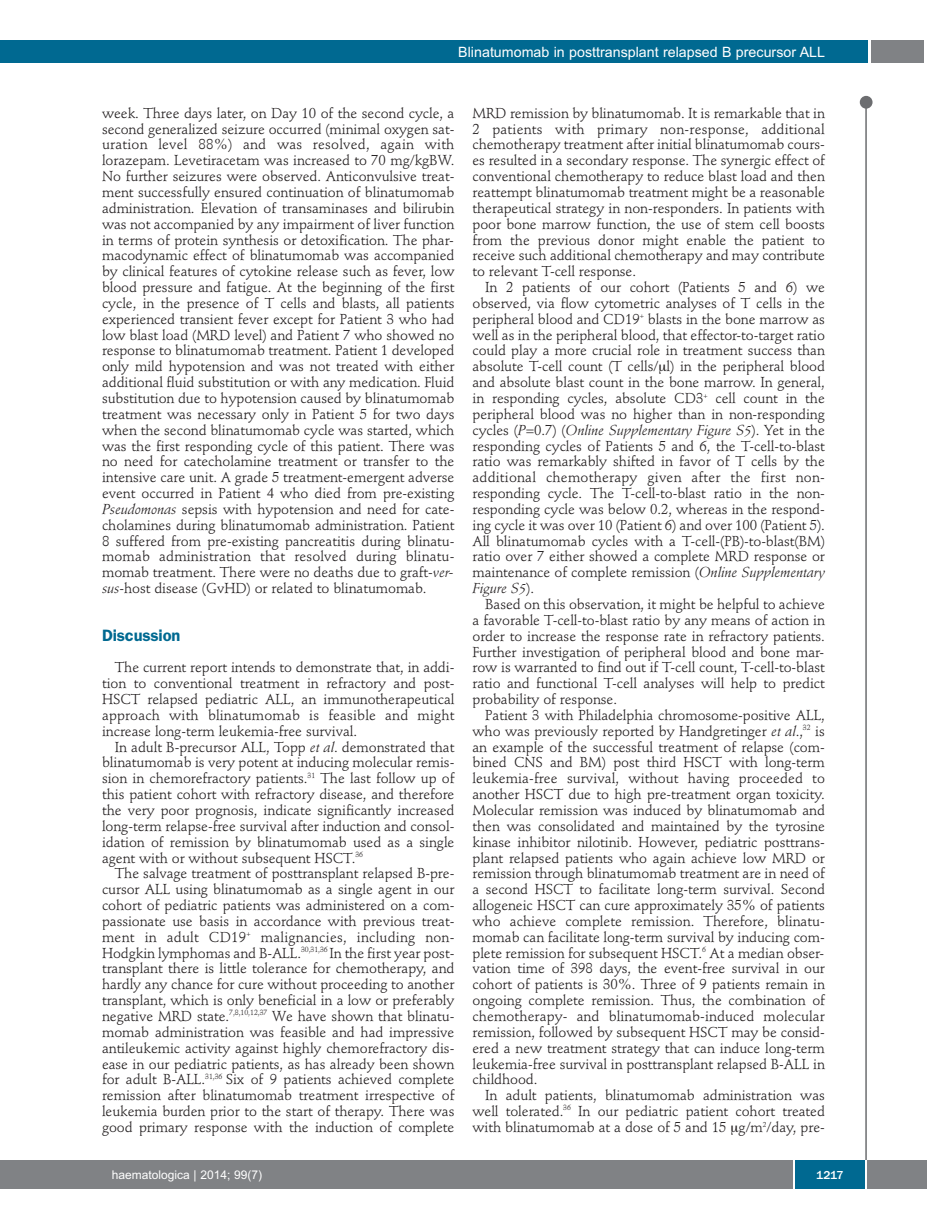
<style>
.page{position:relative;width:927px;height:1225px;background:#fff}
.page>*{position:absolute;margin:0;border:0;box-sizing:border-box;transform-origin:0 0}
.t1{font:600 16.5px "Franklin Gothic";letter-spacing:-.01em;color:#006991}
.t2{font:14.25px/15.9px "Stempel Schneidler";letter-spacing:-.005em;color:#231f20;text-align:justify}
.t3{font:14.25px "Arial";color:#fff}
.t4{font:12px "Arial";color:#fff}
.t5{font:500 12px "Franklin Gothic";color:#fff}
.s1{font-style:italic}
</style>
<div class="page">
<div style="left:860px;top:96px;width:12px;height:13px;background:#6c6d70;border-radius:50%"></div>
<hr style="left:865px;top:98px;width:2px;height:1062px;background:#6c6d70">
<div style="left:871px;top:40px;width:52px;height:22px;background:#808285"></div>
<div style="left:18px;top:40px;width:849px;height:22px;background:#006991"></div>
<div style="left:17px;top:1160px;width:910px;height:28px;background:#808285"></div>
<div style="left:795px;top:1160px;width:70px;height:28px;background:#006991"></div>
<hr style="left:793px;top:1160px;width:2px;height:28px;background:#fff">
<hr style="left:865px;top:1160px;width:2px;height:28px;background:#fff">
<div style="left:0;top:40px;width:19px;height:22px;background:#006991"></div>
<div style="left:0;top:1160px;width:18px;height:28px;background:#808285"></div>
<p class="t3" style="left:458px;top:44px;width:368px">Blinatumomab in posttransplant relapsed B precursor ALL</p>
<p class="t2" style="left:102px;top:106px;width:354px">week. Three days later, on Day 10 of the second cycle, a second generalized seizure occurred (minimal oxygen sat&shy;uration level 88%) and was resolved, again with lorazepam. Levetiracetam was increased to 70 mg/kgBW.<br>No further seizures were observed. Anticonvulsive treat&shy;ment successfully ensured continuation of blinatumomab administration. Elevation of transaminases and bilirubin was not accompanied by any impairment of liver function in terms of protein synthesis or detoxification. The phar&shy;macodynamic effect of blinatumomab was accompanied by clinical features of cytokine release such as fever, low blood pressure and fatigue. At the beginning of the first cycle, in the presence of T cells and blasts, all patients experienced transient fever except for Patient 3 who had low blast load (MRD level) and Patient 7 who showed no response to blinatumomab treatment. Patient 1 developed only mild hypotension and was not treated with either additional fluid substitution or with any medication. Fluid substitution due to hypotension caused by blinatumomab treatment was necessary only in Patient 5 for two days when the second blinatumomab cycle was started, which was the first responding cycle of this patient. There was no need for catecholamine treatment or transfer to the intensive care unit. A grade 5 treatment-emergent adverse event occurred in Patient 4 who died from pre-existing <span class="s1">Pseudomonas</span> sepsis with hypotension and need for cate&shy;cholamines during blinatumomab administration. Patient 8 suffered from pre-existing pancreatitis during blinatu&shy;momab administration that resolved during blinatu&shy;momab treatment. There were no deaths due to graft-<span class="s1">ver&shy;sus</span>-host disease (GvHD) or related to blinatumomab.</p>
<p class="t1" style="left:102px;top:629px;width:80px">Discussion</p>
<p class="t2" style="left:102px;top:661px;width:354px;text-indent:13px">The current report intends to demonstrate that, in addi&shy;tion to conventional treatment in refractory and post-HSCT relapsed pediatric ALL, an immunotherapeutical approach with blinatumomab is feasible and might increase long-term leukemia-free survival.</p>
<p class="t2" style="left:102px;top:740px;width:354px;text-indent:13px">In adult B-precursor ALL, Topp <span class="s1">et al</span>. demonstrated that blinatumomab is very potent at inducing molecular remis&shy;sion in chemorefractory patients.<sup>31</sup> The last follow up of this patient cohort with refractory disease, and therefore the very poor prognosis, indicate significantly increased long-term relapse-free survival after induction and consol&shy;idation of remission by blinatumomab used as a single agent with or without subsequent HSCT.<sup>36</sup></p>
<p class="t2" style="left:102px;top:867px;width:354px;text-indent:13px">The salvage treatment of posttransplant relapsed B-pre&shy;cursor ALL using blinatumomab as a single agent in our cohort of pediatric patients was administered on a com&shy;passionate use basis in accordance with previous treat&shy;ment in adult CD19<sup>+</sup> malignancies, including non-Hodgkin lymphomas and B-ALL.<sup>30,31,36</sup> In the first year post&shy;transplant there is little tolerance for chemotherapy, and hardly any chance for cure without proceeding to another transplant, which is only beneficial in a low or preferably negative MRD state.<sup>7,8,10,12,37</sup> We have shown that blinatu&shy;momab administration was feasible and had impressive antileukemic activity against highly chemorefractory dis&shy;ease in our pediatric patients, as has already been shown for adult B-ALL.<sup>31,36</sup> Six of 9 patients achieved complete remission after blinatumomab treatment irrespective of leukemia burden prior to the start of therapy. There was good primary response with the induction of complete</p>
<p class="t2" style="left:472px;top:106px;width:354px">MRD remission by blinatumomab. It is remarkable that in 2 patients with primary non-response, additional chemotherapy treatment after initial blinatumomab cours&shy;es resulted in a secondary response. The synergic effect of conventional chemotherapy to reduce blast load and then reattempt blinatumomab treatment might be a reasonable therapeutical strategy in non-responders. In patients with poor bone marrow function, the use of stem cell boosts from the previous donor might enable the patient to receive such additional chemotherapy and may contribute to relevant T-cell response.</p>
<p class="t2" style="left:472px;top:280px;width:354px;text-indent:13px">In 2 patients of our cohort (Patients 5 and 6) we observed, via flow cytometric analyses of T cells in the peripheral blood and CD19<sup>+</sup> blasts in the bone marrow as well as in the peripheral blood, that effector-to-target ratio could play a more crucial role in treatment success than absolute T-cell count (T cells/ l) in the peripheral blood and absolute blast count in the bone marrow. In general, in responding cycles, absolute CD3<sup>+</sup> cell count in the peripheral blood was no higher than in non-responding cycles (<span class="s1">P</span>=0.7) (<span class="s1">Online Supplementary Figure S5</span>). Yet in the responding cycles of Patients 5 and 6, the T-cell-to-blast ratio was remarkably shifted in favor of T cells by the additional chemotherapy given after the first non&shy;responding cycle. The T-cell-to-blast ratio in the non&shy;responding cycle was below 0.2, whereas in the respond&shy;ing cycle it was over 10 (Patient 6) and over 100 (Patient 5).<br>All blinatumomab cycles with a T-cell-(PB)-to-blast(BM) ratio over 7 either showed a complete MRD response or maintenance of complete remission (<span class="s1">Online Supplementary Figure S5</span>).</p>
<p class="t2" style="left:472px;top:597px;width:354px;text-indent:13px">Based on this observation, it might be helpful to achieve a favorable T-cell-to-blast ratio by any means of action in order to increase the response rate in refractory patients.<br>Further investigation of peripheral blood and bone mar&shy;row is warranted to find out if T-cell count, T-cell-to-blast ratio and functional T-cell analyses will help to predict probability of response.</p>
<p class="t2" style="left:472px;top:708px;width:354px;text-indent:13px">Patient 3 with Philadelphia chromosome-positive ALL, who was previously reported by Handgretinger <span class="s1">et al</span>.,<sup>32</sup> is an example of the successful treatment of relapse (com&shy;bined CNS and BM) post third HSCT with long-term leukemia-free survival, without having proceeded to another HSCT due to high pre-treatment organ toxicity.<br>Molecular remission was induced by blinatumomab and then was consolidated and maintained by the tyrosine kinase inhibitor nilotinib. However, pediatric posttrans&shy;plant relapsed patients who again achieve low MRD or remission through blinatumomab treatment are in need of a second HSCT to facilitate long-term survival. Second allogeneic HSCT can cure approximately 35% of patients who achieve complete remission. Therefore, blinatu&shy;momab can facilitate long-term survival by inducing com&shy;plete remission for subsequent HSCT.<sup>6</sup> At a median obser&shy;vation time of 398 days, the event-free survival in our cohort of patients is 30%. Three of 9 patients remain in ongoing complete remission. Thus, the combination of chemotherapy- and blinatumomab-induced molecular remission, followed by subsequent HSCT may be consid&shy;ered a new treatment strategy that can induce long-term leukemia-free survival in posttransplant relapsed B-ALL in childhood.</p>
<p class="t2" style="left:472px;top:1088px;width:354px;text-indent:13px">In adult patients, blinatumomab administration was well tolerated.<sup>36</sup> In our pediatric patient cohort treated with blinatumomab at a dose of 5 and 15 g/m<sup>2</sup>/day, pre-</p>
<p class="t4" style="left:112px;top:1167px;width:152px">haematologica | 2014; 99(7)</p>
<p class="t5" style="left:816px;top:1167px;width:29px">1217</p>
</div>
